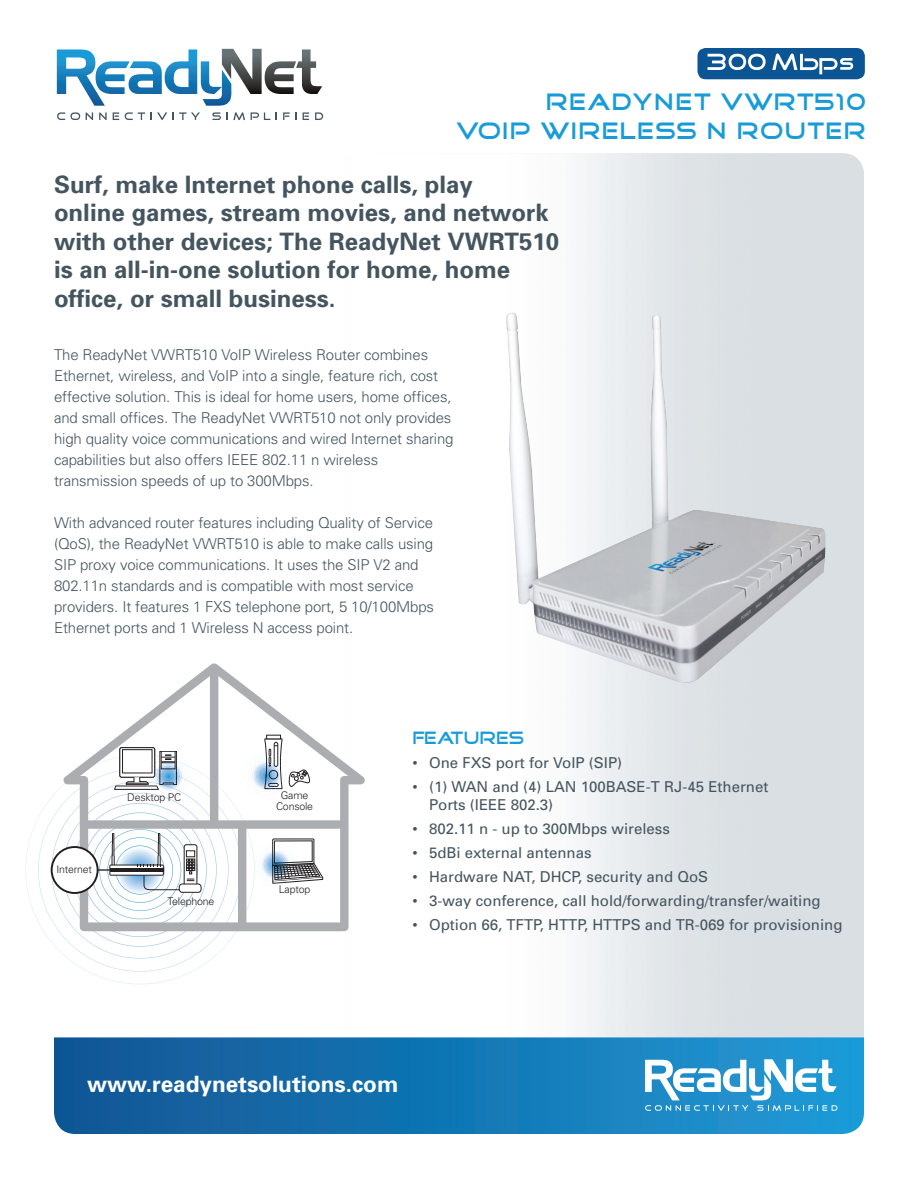
<style>
.page{position:relative;width:918px;height:1188px;background:#fff}
.page>*{position:absolute;margin:0;border:0;box-sizing:border-box;transform-origin:0 0}
.t1{font:700 24px/28.5px "Univers";color:#45555f}
.t2{font:24px "Good Times";letter-spacing:.05em;color:#199bd8}
.t3{font:700 22.5px "Univers";color:#fff}
.t4{font:18px "Good Times";color:#199bd8}
.t5{font:300 15px/21px "Univers";letter-spacing:-.01em;color:#45555f}
.t6{font:15px/18px "Univers";color:#45555f}
.t7{font:300 10.65px "Univers";letter-spacing:-.02em;color:#231f20}
</style>
<div class="page">
<svg style="left:57px;top:112px;width:23px;height:8px"></svg>
<svg style="left:86px;top:112px;width:7px;height:8px"></svg>
<svg style="left:99px;top:112px;width:8px;height:8px"></svg>
<svg style="left:113px;top:112px;width:6px;height:8px"></svg>
<svg style="left:125px;top:112px;width:75px;height:8px"></svg>
<svg style="left:212px;top:112px;width:33px;height:8px"></svg>
<svg style="left:251px;top:112px;width:19px;height:8px"></svg>
<svg style="left:283px;top:112px;width:14px;height:8px"></svg>
<svg style="left:303px;top:112px;width:6px;height:8px"></svg>
<svg style="left:315px;top:112px;width:8px;height:8px"></svg>
<svg style="left:57px;top:49px;width:265px;height:57px"></svg>
<svg style="left:54px;top:1037px;width:810px;height:97px;background:#1674b2"></svg>
<svg style="left:645px;top:1059px;width:192px;height:52px"></svg>
<div style="left:697px;top:48px;width:168px;height:31px;background:#0b5595;border-radius:8px"></div>
<svg style="left:772px;top:53px;width:81px;height:21px"></svg>
<svg style="left:708px;top:54px;width:58px;height:16px"></svg>
<img style="left:506px;top:281px;width:340px;height:418px">
<svg style="left:116px;top:663px;width:249px;height:268px"></svg>
<div style="left:266px;top:735px;width:15px;height:4px;border:1px solid #231f20"></div>
<svg style="left:38px;top:738px;width:286px;height:234px"></svg>
<p class="t2" style="left:546px;top:90px;width:321px">READYNET VWRT510</p>
<p class="t2" style="left:456px;top:119px;width:411px">VOIP WIRELESS N ROUTER</p>
<p class="t1" style="left:54px;top:169px;width:507px">Surf, make Internet phone calls, play<br>online games, stream movies, and network with other devices; The ReadyNet VWRT510 is an all-in-one solution for home, home office, or small business.</p>
<p class="t5" style="left:54px;top:344px;width:401px">The ReadyNet VWRT510 VoIP Wireless Router combines Ethernet, wireless, and VoIP into a single, feature rich, cost effective solution. This is ideal for home users, home offices, and small offices. The ReadyNet VWRT510 not only provides high quality voice communications and wired Internet sharing capabilities but also offers IEEE 802.11 n wireless transmission speeds of up to 300Mbps.</p>
<p class="t5" style="left:54px;top:512px;width:382px">With advanced router features including Quality of Service (QoS), the ReadyNet VWRT510 is able to make calls using SIP proxy voice communications. It uses the SIP V2 and 802.11n standards and is compatible with most service providers. It features 1 FXS telephone port, 5 10/100Mbps Ethernet ports and 1 Wireless N access point.</p>
<p class="t7" style="left:57px;top:862px;width:37px">Internet</p>
<p class="t7" style="left:127px;top:791px;width:55px">Desktop PC</p>
<p class="t7" style="left:168px;top:895px;width:48px">Telephone</p>
<p class="t7" style="left:281px;top:789px;width:29px">Game</p>
<p class="t7" style="left:276px;top:799px;width:38px">Console</p>
<p class="t7" style="left:279px;top:883px;width:33px">Laptop</p>
<p class="t4" style="left:413px;top:729px;width:113px">FEATURES</p>
<p class="t6" style="left:413px;top:753px;width:211px">• One FXS port for VoIP (SIP)</p>
<p class="t6" style="left:429px;top:777px;width:341px;text-indent:-16px">• (1) WAN and (4) LAN 100BASE-T RJ-45 Ethernet<br>Ports (IEEE 802.3)</p>
<p class="t6" style="left:413px;top:819px;width:259px">• 802.11 n - up to 300Mbps wireless</p>
<p class="t6" style="left:413px;top:843px;width:181px">• 5dBi external antennas</p>
<p class="t6" style="left:413px;top:867px;width:297px">• Hardware NAT, DHCP, security and QoS</p>
<p class="t6" style="left:413px;top:891px;width:410px">• 3-way conference, call hold/forwarding/transfer/waiting</p>
<p class="t6" style="left:413px;top:915px;width:431px">• Option 66, TFTP, HTTP, HTTPS and TR-069 for provisioning</p>
<p class="t3" style="left:87px;top:1069px;width:313px">www.readynetsolutions.com</p>
</div>
